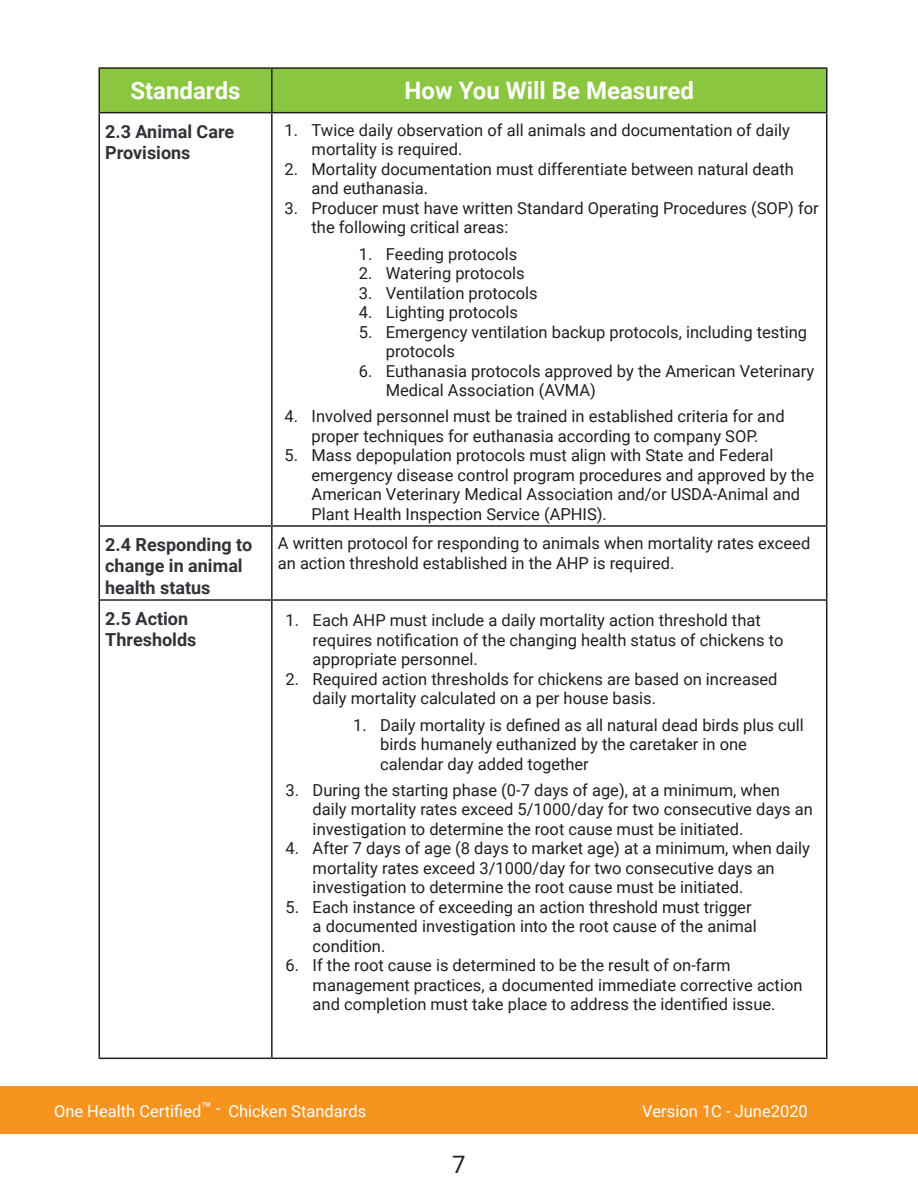
<style>
.page{position:relative;width:918px;height:1188px;background:#fff}
.page>*{position:absolute;margin:0;border:0;box-sizing:border-box;transform-origin:0 0}
.t1{font:700 24px "Roboto";color:#fff}
.t2{font:24px "Roboto";color:#231f20}
.t3{font:700 18px/21.6px "Roboto";color:#323338}
.t4{font:16.5px/19.5px "Roboto";color:#231f20}
.t5{font:16.5px "Roboto";color:#fff}
</style>
<div class="page">
<div style="left:0;top:1086px;width:918px;height:48px;background:#f7941f"></div>
<div style="left:100px;top:69px;width:726px;height:43px;background:#8bc640"></div>
<hr style="left:98px;top:67px;width:174px;height:2px;background:#231f20">
<hr style="left:98px;top:69px;width:2px;height:43px;background:#231f20">
<hr style="left:272px;top:67px;width:555px;height:2px;background:#231f20">
<hr style="left:271px;top:69px;width:2px;height:43px;background:#231f20">
<hr style="left:826px;top:69px;width:1px;height:43px;background:#231f20">
<hr style="left:98px;top:112px;width:174px;height:1px;background:#231f20">
<hr style="left:98px;top:113px;width:2px;height:412px;background:#231f20">
<hr style="left:272px;top:112px;width:555px;height:1px;background:#231f20">
<hr style="left:271px;top:113px;width:2px;height:412px;background:#231f20">
<hr style="left:826px;top:113px;width:1px;height:412px;background:#231f20">
<hr style="left:98px;top:525px;width:174px;height:2px;background:#231f20">
<hr style="left:98px;top:527px;width:2px;height:72px;background:#231f20">
<hr style="left:272px;top:525px;width:555px;height:2px;background:#231f20">
<hr style="left:271px;top:527px;width:2px;height:72px;background:#231f20">
<hr style="left:826px;top:527px;width:1px;height:72px;background:#231f20">
<hr style="left:98px;top:599px;width:174px;height:2px;background:#231f20">
<hr style="left:98px;top:601px;width:2px;height:457px;background:#231f20">
<hr style="left:272px;top:599px;width:555px;height:2px;background:#231f20">
<hr style="left:271px;top:601px;width:2px;height:457px;background:#231f20">
<hr style="left:826px;top:601px;width:1px;height:457px;background:#231f20">
<hr style="left:98px;top:1058px;width:174px;height:1px;background:#231f20">
<hr style="left:272px;top:1058px;width:555px;height:1px;background:#231f20">
<p class="t1" style="left:130px;top:74px;width:112px">Standards</p>
<p class="t1" style="left:405px;top:74px;width:291px">How You Will Be Measured</p>
<p class="t3" style="left:105px;top:120px;width:131px">2.3 Animal Care<br>Provisions</p>
<p class="t4" style="left:312px;top:120px;width:480px;text-indent:-27px">1. Twice daily observation of all animals and documentation of daily mortality is required.</p>
<p class="t4" style="left:312px;top:159px;width:484px;text-indent:-27px">2. Mortality documentation must differentiate between natural death and euthanasia.</p>
<p class="t4" style="left:312px;top:198px;width:509px;text-indent:-27px">3. Producer must have written Standard Operating Procedures (SOP) for the following critical areas:</p>
<p class="t4" style="left:359px;top:243px;width:160px">1. Feeding protocols</p>
<p class="t4" style="left:359px;top:263px;width:167px">2. Watering protocols</p>
<p class="t4" style="left:359px;top:282px;width:180px">3. Ventilation protocols</p>
<p class="t4" style="left:359px;top:302px;width:161px">4. Lighting protocols</p>
<p class="t4" style="left:386px;top:321px;width:423px;text-indent:-27px">5. Emergency ventilation backup protocols, including testing protocols</p>
<p class="t4" style="left:386px;top:360px;width:430px;text-indent:-27px">6. Euthanasia protocols approved by the American Veterinary<br>Medical Association (AVMA)</p>
<p class="t4" style="left:285px;top:406px;width:502px;text-align:center">4. Involved personnel must be trained in established criteria for and proper techniques for euthanasia according to company SOP.</p>
<p class="t4" style="left:312px;top:445px;width:504px;text-indent:-27px">5. Mass depopulation protocols must align with State and Federal emergency disease control program procedures and approved by the American Veterinary Medical Association and/or USDA-Animal and Plant Health Inspection Service (APHIS).</p>
<p class="t3" style="left:105px;top:533px;width:148px">2.4 Responding to change in animal health status</p>
<p class="t4" style="left:278px;top:533px;width:534px">A written protocol for responding to animals when mortality rates exceed an action threshold established in the AHP is required.</p>
<p class="t3" style="left:105px;top:607px;width:93px">2.5 Action<br>Thresholds</p>
<p class="t4" style="left:313px;top:610px;width:472px;text-indent:-27px">1. Each AHP must include a daily mortality action threshold that requires notification of the changing health status of chickens to appropriate personnel.</p>
<p class="t4" style="left:313px;top:669px;width:466px;text-indent:-27px">2. Required action thresholds for chickens are based on increased daily mortality calculated on a per house basis.</p>
<p class="t4" style="left:380px;top:714px;width:425px;text-indent:-27px">1. Daily mortality is defined as all natural dead birds plus cull birds humanely euthanized by the caretaker in one calendar day added together</p>
<p class="t4" style="left:313px;top:780px;width:502px;text-indent:-27px">3. During the starting phase (0-7 days of age), at a minimum, when daily mortality rates exceed 5/1000/day for two consecutive days an investigation to determine the root cause must be initiated.</p>
<p class="t4" style="left:313px;top:838px;width:499px;text-indent:-27px">4. After 7 days of age (8 days to market age) at a minimum, when daily mortality rates exceed 3/1000/day for two consecutive days an investigation to determine the root cause must be initiated.</p>
<p class="t4" style="left:313px;top:897px;width:446px;text-indent:-27px">5. Each instance of exceeding an action threshold must trigger a documented investigation into the root cause of the animal condition.</p>
<p class="t4" style="left:313px;top:955px;width:491px;text-indent:-27px">6. If the root cause is determined to be the result of on-farm management practices, a documented immediate corrective action and completion must take place to address the identified issue.</p>
<p class="t5" style="left:54px;top:1099px;width:314px">One Health Certified™ - Chicken Standards</p>
<p class="t5" style="left:642px;top:1099px;width:167px">Version 1C - June2020</p>
<p class="t2" style="left:452px;top:1147px;width:15px">7</p>
</div>
